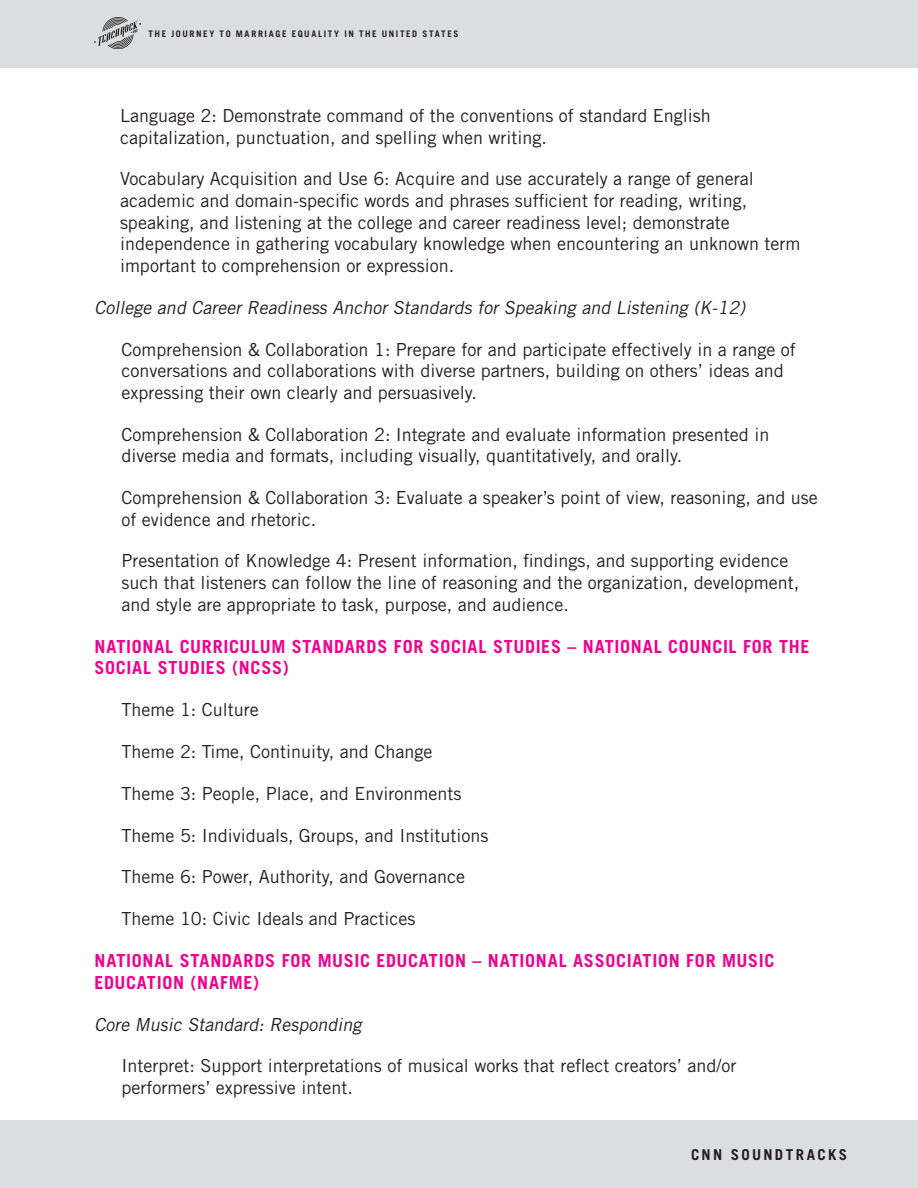
<style>
.page{position:relative;width:918px;height:1188px;background:#fff}
.page>*{position:absolute;margin:0;border:0;box-sizing:border-box;transform-origin:0 0}
.INDENTED_BODY_COPY{font:18px/21.6px "Trade Gothic";color:#231f20}
.PINK_SECTION_HEADER{font:700 18px/21.6px "Trade Gothic";letter-spacing:.04em;color:#ed028c}
.INDENTED_BODY_COPY-2{font:italic 18px "Trade Gothic";color:#231f20}
.PINK_SECTION_HEADER-2{font:italic 18px "Trade Gothic";color:#231f20}
.t1{font:700 15px "Trade Gothic";letter-spacing:.155em;color:#231f20}
.t2{font:700 9px "Trade Gothic";letter-spacing:.18em;color:#231f20}
</style>
<div class="page">
<div style="left:0;top:0;width:918px;height:68px;background:#dcdddf"></div>
<img style="left:94px;top:18px;width:46px;height:30px">
<div style="left:0;top:1120px;width:918px;height:68px;background:#dcdddf"></div>
<p class="t2" style="left:148px;top:28px;width:312px">THE JOURNEY TO MARRIAGE EQUALITY IN THE UNITED STATES</p>
<p class="INDENTED_BODY_COPY" style="left:120px;top:105px;width:592px">Language 2: Demonstrate command of the conventions of standard English capitalization, punctuation, and spelling when writing.</p>
<p class="INDENTED_BODY_COPY" style="left:120px;top:168px;width:682px">Vocabulary Acquisition and Use 6: Acquire and use accurately a range of general academic and domain-specific words and phrases sufficient for reading, writing, speaking, and listening at the college and career readiness level; demonstrate independence in gathering vocabulary knowledge when encountering an unknown term important to comprehension or expression.</p>
<p class="INDENTED_BODY_COPY-2" style="left:94px;top:296px;width:656px">College and Career Readiness Anchor Standards for Speaking and Listening (K-12)</p>
<p class="INDENTED_BODY_COPY" style="left:122px;top:338px;width:676px">Comprehension &amp; Collaboration 1: Prepare for and participate effectively in a range of conversations and collaborations with diverse partners, building on others’ ideas and expressing their own clearly and persuasively.</p>
<p class="INDENTED_BODY_COPY" style="left:122px;top:423px;width:649px">Comprehension &amp; Collaboration 2: Integrate and evaluate information presented in diverse media and formats, including visually, quantitatively, and orally.</p>
<p class="INDENTED_BODY_COPY" style="left:122px;top:487px;width:698px">Comprehension &amp; Collaboration 3: Evaluate a speaker’s point of view, reasoning, and use of evidence and rhetoric.</p>
<p class="INDENTED_BODY_COPY" style="left:122px;top:550px;width:679px">Presentation of Knowledge 4: Present information, findings, and supporting evidence such that listeners can follow the line of reasoning and the organization, development, and style are appropriate to task, purpose, and audience.</p>
<p class="PINK_SECTION_HEADER" style="left:94px;top:635px;width:716px">NATIONAL CURRICULUM STANDARDS FOR SOCIAL STUDIES – NATIONAL COUNCIL FOR THE<br>SOCIAL STUDIES (NCSS)</p>
<p class="INDENTED_BODY_COPY" style="left:122px;top:699px;width:139px">Theme 1: Culture</p>
<p class="INDENTED_BODY_COPY" style="left:122px;top:740px;width:312px">Theme 2: Time, Continuity, and Change</p>
<p class="INDENTED_BODY_COPY" style="left:122px;top:782px;width:341px">Theme 3: People, Place, and Environments</p>
<p class="INDENTED_BODY_COPY" style="left:122px;top:824px;width:368px">Theme 5: Individuals, Groups, and Institutions</p>
<p class="INDENTED_BODY_COPY" style="left:122px;top:866px;width:345px">Theme 6: Power, Authority, and Governance</p>
<p class="INDENTED_BODY_COPY" style="left:122px;top:908px;width:295px">Theme 10: Civic Ideals and Practices</p>
<p class="PINK_SECTION_HEADER" style="left:94px;top:950px;width:681px">NATIONAL STANDARDS FOR MUSIC EDUCATION – NATIONAL ASSOCIATION FOR MUSIC<br>EDUCATION (NAFME)</p>
<p class="PINK_SECTION_HEADER-2" style="left:94px;top:1013px;width:272px">Core Music Standard: Responding</p>
<p class="INDENTED_BODY_COPY" style="left:122px;top:1055px;width:616px">Interpret: Support interpretations of musical works that reflect creators’ and/or performers’ expressive intent.</p>
<p class="t1" style="left:691px;top:1145px;width:158px">CNN SOUNDTRACKS</p>
</div>
